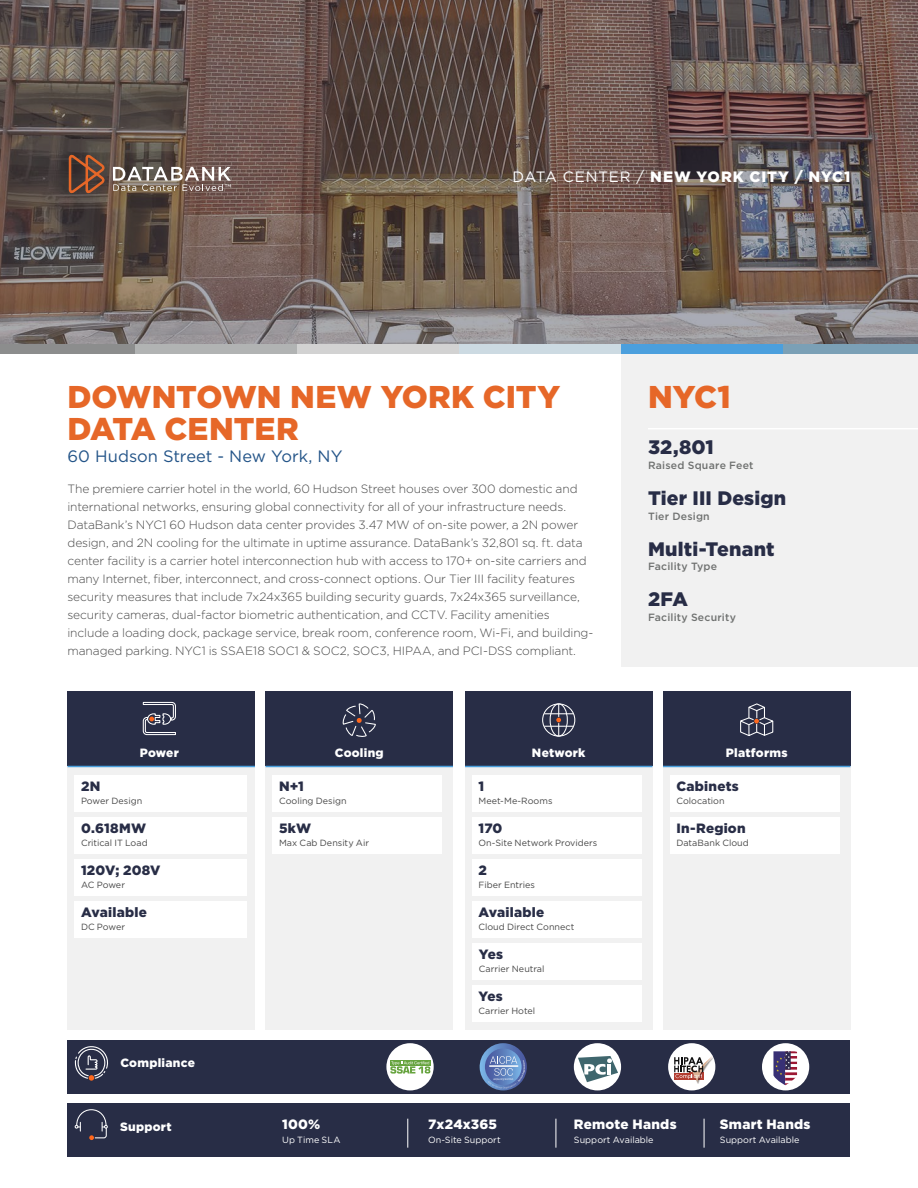
<style>
.page{position:relative;width:918px;height:1188px;background:#fff}
.page>*{position:absolute;margin:0;border:0;box-sizing:border-box;transform-origin:0 0}
.t1{font:900 31.5px/31.5px "Gotham";color:#e66728}
.t2{font:900 19.5px "Gotham";letter-spacing:.005em;color:#282d46}
.t3{font:16.5px "Gotham";color:#235488}
.t4{font:900 15px "Gotham";letter-spacing:.065em;color:#fff}
.t5{font:900 13.5px "Gotham";letter-spacing:.015em;color:#282d46}
.t6{font:900 13.5px "Gotham";letter-spacing:.02em;color:#fff}
.t7{font:300 12px/18px "Gotham";letter-spacing:-.01em;color:#484848}
.t8{font:900 12px "Gotham";letter-spacing:.02em;color:#fff}
.t9{font:500 10.5px "Gotham";letter-spacing:.02em;color:#6f7170}
.t10{font:9px "Gotham";color:#484848}
.t11{font:9px "Gotham";color:#fff}
.s1{font-weight:400}
</style>
<div class="page">
<svg style="left:0;top:0;width:918px;height:344px;background:#6c5b55"></svg>
<div style="left:0;top:344px;width:135px;height:10px;background:#8c8d8d"></div>
<div style="left:135px;top:344px;width:162px;height:10px;background:#b1b3b3"></div>
<div style="left:297px;top:344px;width:162px;height:10px;background:#d2d2d2"></div>
<div style="left:459px;top:344px;width:162px;height:10px;background:#ccdae2"></div>
<div style="left:621px;top:344px;width:162px;height:10px;background:#4b9fdd"></div>
<div style="left:783px;top:344px;width:135px;height:10px;background:#7ba0b6"></div>
<svg style="left:69px;top:155px;width:36px;height:38px"></svg>
<svg style="left:113px;top:167px;width:118px;height:24px"></svg>
<div style="left:68px;top:768px;width:187px;height:262px;background:#f1f1f1"></div>
<div style="left:266px;top:768px;width:187px;height:262px;background:#f1f1f1"></div>
<div style="left:465px;top:768px;width:187px;height:262px;background:#f1f1f1"></div>
<div style="left:663px;top:768px;width:187px;height:262px;background:#f1f1f1"></div>
<div style="left:68px;top:1040px;width:782px;height:54px;background:#282d46"></div>
<div style="left:68px;top:1103px;width:782px;height:54px;background:#282d46"></div>
<svg style="left:75px;top:1109px;width:33px;height:31px"></svg>
<svg style="left:75px;top:1046px;width:33px;height:35px"></svg>
<div style="left:68px;top:691px;width:187px;height:75px;background:#282d46"></div>
<svg style="left:142px;top:701px;width:34px;height:35px"></svg>
<hr style="left:68px;top:766px;width:187px;height:1px;background:#4a9fdc">
<div style="left:266px;top:691px;width:187px;height:75px;background:#282d46"></div>
<svg style="left:342px;top:703px;width:34px;height:34px"></svg>
<hr style="left:266px;top:766px;width:187px;height:1px;background:#4a9fdc">
<div style="left:465px;top:691px;width:187px;height:75px;background:#282d46"></div>
<div style="left:542px;top:703px;width:33px;height:34px;border:1px solid #fff;border-radius:50%"></div>
<div style="left:550px;top:703px;width:18px;height:34px;border:1px solid #fff;border-radius:50%"></div>
<svg style="left:544px;top:704px;width:29px;height:32px"></svg>
<hr style="left:465px;top:766px;width:187px;height:1px;background:#4a9fdc">
<div style="left:663px;top:691px;width:187px;height:75px;background:#282d46"></div>
<svg style="left:740px;top:703px;width:34px;height:33px"></svg>
<hr style="left:663px;top:766px;width:187px;height:1px;background:#4a9fdc">
<svg style="left:408px;top:1119px;width:1px;height:29px"></svg>
<svg style="left:556px;top:1119px;width:1px;height:29px"></svg>
<svg style="left:704px;top:1119px;width:1px;height:29px"></svg>
<div style="left:74px;top:818px;width:173px;height:36px;background:#fff"></div>
<div style="left:74px;top:902px;width:173px;height:36px;background:#fff"></div>
<div style="left:74px;top:776px;width:173px;height:36px;background:#fff"></div>
<div style="left:272px;top:818px;width:170px;height:36px;background:#fff"></div>
<div style="left:272px;top:776px;width:170px;height:36px;background:#fff"></div>
<div style="left:472px;top:776px;width:170px;height:36px;background:#fff"></div>
<div style="left:472px;top:818px;width:170px;height:36px;background:#fff"></div>
<div style="left:472px;top:860px;width:170px;height:36px;background:#fff"></div>
<div style="left:670px;top:776px;width:170px;height:36px;background:#fff"></div>
<div style="left:74px;top:860px;width:173px;height:36px;background:#fff"></div>
<div style="left:670px;top:818px;width:170px;height:36px;background:#fff"></div>
<div style="left:472px;top:986px;width:170px;height:36px;background:#fff"></div>
<div style="left:472px;top:902px;width:170px;height:36px;background:#fff"></div>
<div style="left:472px;top:944px;width:170px;height:36px;background:#fff"></div>
<div style="left:386px;top:1043px;width:48px;height:47px;background:#fff;border-radius:50%"></div>
<svg style="left:390px;top:1061px;width:40px;height:13px"></svg>
<svg style="left:479px;top:1043px;width:48px;height:47px"></svg>
<div style="left:574px;top:1043px;width:47px;height:47px;background:#fff;border-radius:50%"></div>
<svg style="left:578px;top:1056px;width:40px;height:26px"></svg>
<div style="left:668px;top:1043px;width:47px;height:47px;background:#fff;border-radius:50%"></div>
<img style="left:697px;top:1057px;width:18px;height:27px">
<svg style="left:674px;top:1056px;width:39px;height:26px"></svg>
<div style="left:762px;top:1043px;width:47px;height:47px;background:#fff;border-radius:50%"></div>
<svg style="left:772px;top:1051px;width:27px;height:37px"></svg>
<div style="left:621px;top:354px;width:297px;height:312px;background:#f1f1f1"></div>
<hr style="left:648px;top:428px;width:270px;height:1px;background:#fff">
<p class="t4" style="left:512px;top:166px;width:340px"><span class="s1">DATA CENTER /</span> NEW YORK CITY / NYC1</p>
<h1 class="t1" style="left:68px;top:381px;width:494px">DOWNTOWN NEW YORK CITY<br>DATA CENTER</h1>
<h3 class="t3" style="left:68px;top:445px;width:277px">60 Hudson Street - New York, NY</h3>
<p class="t7" style="left:68px;top:480px;width:527px">The premiere carrier hotel in the world, 60 Hudson Street houses over 300 domestic and international networks, ensuring global connectivity for all of your infrastructure needs.<br>DataBank’s NYC1 60 Hudson data center provides 3.47 MW of on-site power, a 2N power design, and 2N cooling for the ultimate in uptime assurance. DataBank’s 32,801 sq. ft. data center facility is a carrier hotel interconnection hub with access to 170+ on-site carriers and many Internet, fiber, interconnect, and cross-connect options. Our Tier III facility features security measures that include 7x24x365 building security guards, 7x24x365 surveillance, security cameras, dual-factor biometric authentication, and CCTV. Facility amenities include a loading dock, package service, break room, conference room, Wi-Fi, and building&shy;managed parking. NYC1 is SSAE18 SOC1 &amp; SOC2, SOC3, HIPAA, and PCI-DSS compliant.</p>
<h1 class="t1" style="left:648px;top:381px;width:84px">NYC1</h1>
<h2 class="t2" style="left:648px;top:434px;width:67px">32,801</h2>
<p class="t9" style="left:648px;top:458px;width:107px">Raised Square Feet</p>
<h2 class="t2" style="left:648px;top:485px;width:140px">Tier III Design</h2>
<p class="t9" style="left:648px;top:509px;width:63px">Tier Design</p>
<h2 class="t2" style="left:648px;top:535px;width:128px">Multi-Tenant</h2>
<p class="t9" style="left:648px;top:560px;width:71px">Facility Type</p>
<h2 class="t2" style="left:648px;top:586px;width:41px">2FA</h2>
<p class="t9" style="left:648px;top:610px;width:89px">Facility Security</p>
<p class="t8" style="left:140px;top:744px;width:41px">Power</p>
<p class="t8" style="left:335px;top:744px;width:50px">Cooling</p>
<p class="t8" style="left:532px;top:744px;width:55px">Network</p>
<p class="t8" style="left:726px;top:744px;width:63px">Platforms</p>
<p class="t5" style="left:81px;top:777px;width:21px">2N</p>
<p class="t10" style="left:81px;top:796px;width:63px">Power Design</p>
<p class="t5" style="left:81px;top:819px;width:67px">0.618MW</p>
<p class="t10" style="left:81px;top:838px;width:68px">Critical IT Load</p>
<p class="t5" style="left:81px;top:861px;width:81px">120V; 208V</p>
<p class="t10" style="left:81px;top:879px;width:45px">AC Power</p>
<p class="t5" style="left:279px;top:777px;width:26px">N+1</p>
<p class="t10" style="left:279px;top:796px;width:69px">Cooling Design</p>
<p class="t5" style="left:279px;top:819px;width:34px">5kW</p>
<p class="t10" style="left:279px;top:838px;width:92px">Max Cab Density Air</p>
<p class="t5" style="left:479px;top:777px;width:7px">1</p>
<p class="t10" style="left:479px;top:796px;width:75px">Meet-Me-Rooms</p>
<p class="t5" style="left:479px;top:819px;width:25px">170</p>
<p class="t10" style="left:479px;top:838px;width:120px">On-Site Network Providers</p>
<p class="t5" style="left:479px;top:861px;width:10px">2</p>
<p class="t10" style="left:479px;top:879px;width:58px">Fiber Entries</p>
<p class="t5" style="left:676px;top:777px;width:64px">Cabinets</p>
<p class="t10" style="left:676px;top:796px;width:50px">Colocation</p>
<p class="t5" style="left:676px;top:819px;width:71px">In-Region</p>
<p class="t10" style="left:676px;top:838px;width:74px">DataBank Cloud</p>
<p class="t5" style="left:81px;top:903px;width:67px">Available</p>
<p class="t10" style="left:81px;top:921px;width:46px">DC Power</p>
<p class="t5" style="left:478px;top:903px;width:67px">Available</p>
<p class="t10" style="left:478px;top:921px;width:98px">Cloud Direct Connect</p>
<p class="t5" style="left:479px;top:945px;width:26px">Yes</p>
<p class="t10" style="left:479px;top:963px;width:67px">Carrier Neutral</p>
<p class="t5" style="left:478px;top:987px;width:26px">Yes</p>
<p class="t10" style="left:478px;top:1005px;width:58px">Carrier Hotel</p>
<p class="t8" style="left:120px;top:1055px;width:76px">Compliance</p>
<p class="t8" style="left:120px;top:1119px;width:53px">Support</p>
<p class="t6" style="left:282px;top:1115px;width:40px">100%</p>
<p class="t11" style="left:282px;top:1134px;width:60px">Up Time SLA</p>
<p class="t6" style="left:428px;top:1115px;width:71px">7x24x365</p>
<p class="t11" style="left:428px;top:1134px;width:74px">On-Site Support</p>
<p class="t6" style="left:574px;top:1115px;width:104px">Remote Hands</p>
<p class="t11" style="left:574px;top:1134px;width:81px">Support Available</p>
<p class="t6" style="left:720px;top:1115px;width:92px">Smart Hands</p>
<p class="t11" style="left:720px;top:1134px;width:81px">Support Available</p>
</div>
